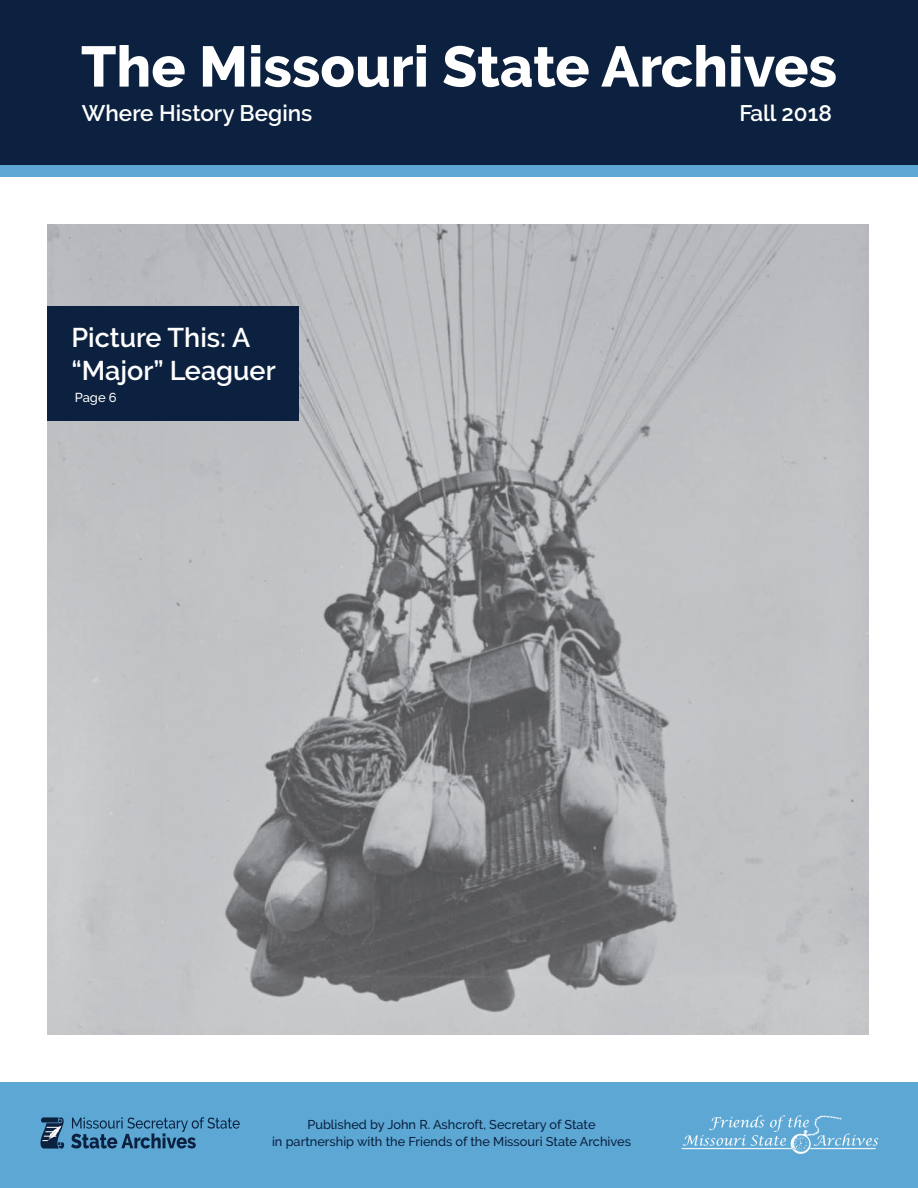
<style>
.page{position:relative;width:918px;height:1188px;background:#fff}
.page>*{position:absolute;margin:0;border:0;box-sizing:border-box;transform-origin:0 0}
.t1{font:800 57px "Raleway";color:#fff}
.t2{font:600 27px "Raleway";color:#fff}
.t3{font:600 22.5px "Raleway";color:#fff}
.t4{font:500 12.9px "Raleway";color:#fff}
.t5{font:500 12.75px "Raleway";color:#0b213f}
</style>
<div class="page">
<img style="left:47px;top:225px;width:822px;height:810px">
<div style="left:0;top:0;width:918px;height:166px;background:#0b213f"></div>
<div style="left:0;top:1082px;width:918px;height:106px;background:#5ca7d4"></div>
<img style="left:681px;top:1115px;width:198px;height:39px">
<svg style="left:71px;top:1117px;width:169px;height:32px"></svg>
<svg style="left:40px;top:1117px;width:24px;height:32px"></svg>
<div style="left:0;top:166px;width:918px;height:11px;background:#5ca7d4"></div>
<div style="left:47px;top:307px;width:251px;height:114px;background:#0b213f"></div>
<p class="t1" style="left:81px;top:34px;width:757px">The Missouri State Archives</p>
<p class="t3" style="left:82px;top:100px;width:232px">Where History Begins</p>
<p class="t3" style="left:739px;top:100px;width:94px">Fall 2018</p>
<p class="t2" style="left:71px;top:322px;width:180px">Picture This: A</p>
<p class="t2" style="left:71px;top:355px;width:206px">“Major” Leaguer</p>
<p class="t4" style="left:75px;top:390px;width:44px">Page 6</p>
<p class="t5" style="left:307px;top:1117px;width:290px">Published by John R. Ashcroft, Secretary of State</p>
<p class="t5" style="left:272px;top:1134px;width:360px">in partnership with the Friends of the Missouri State Archives</p>
</div>
